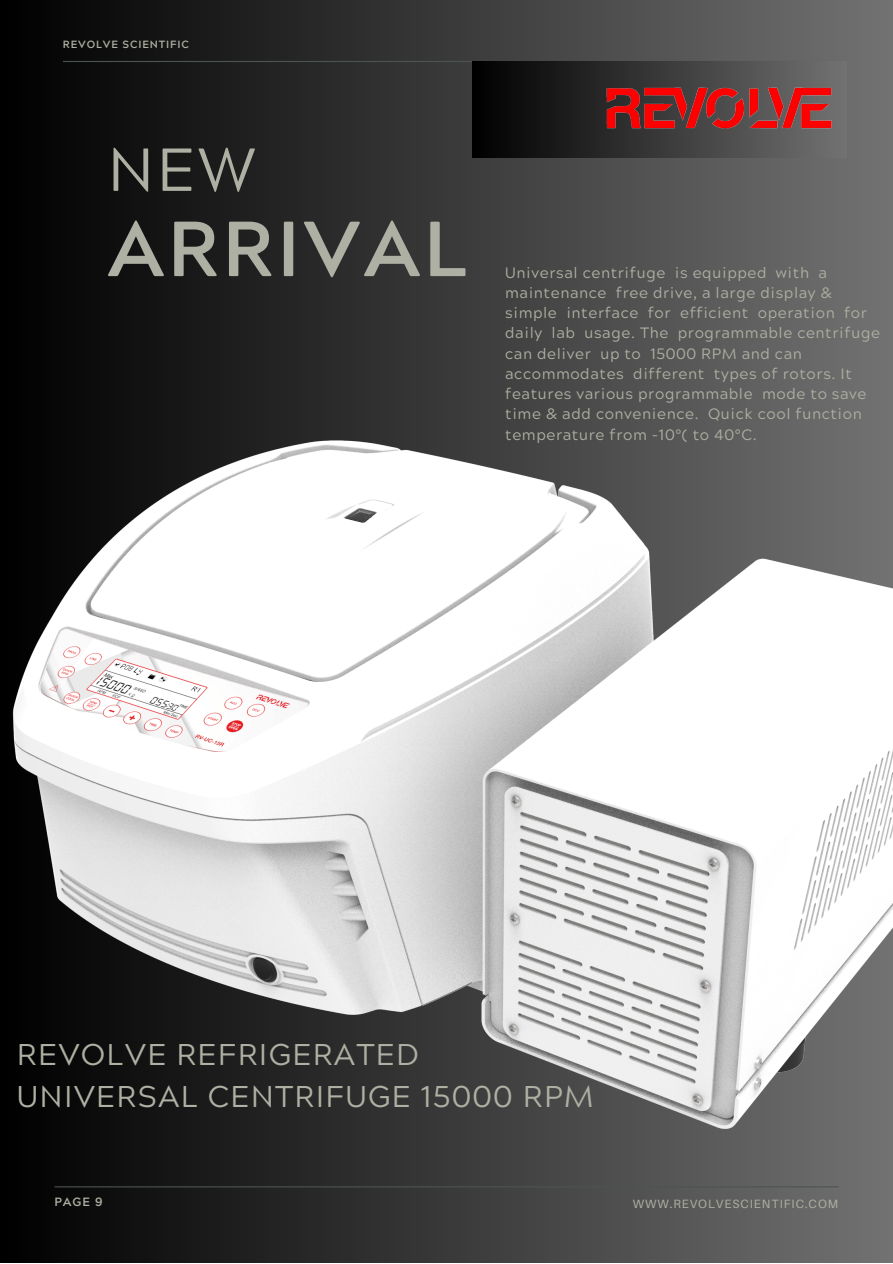
<style>
.page{position:relative;width:893px;height:1264px;background:#fff}
.page>*{position:absolute;margin:0;border:0;box-sizing:border-box;transform-origin:0 0}
.t1{font:700 77.85px "Acherus Grotesque";letter-spacing:.04em;color:#aeb0a3}
.t2{font:60.45px "Acherus Grotesque";color:#aeb0a3}
.t3{font:30px "Acherus Grotesque";letter-spacing:.04em;color:#aeb0a3}
.t4{font:15px/20.2px "Acherus Grotesque";letter-spacing:.04em;color:#aeb0a3}
.t5{font:12px "Aileron";letter-spacing:.08em;color:#aeb0a3}
.t6{font:700 12px "Acherus Grotesque";color:#aeb0a3}
.t7{font:700 10.5px "Acherus Grotesque";letter-spacing:.08em;color:#aeb0a3}
</style>
<div class="page">
<div style="left:0;top:0;width:892px;height:1262px;background:linear-gradient(to right,#000,#727272)"></div>
<hr style="left:63px;top:61px;width:783px;height:1px;background:#4c5355">
<div style="left:472px;top:62px;width:374px;height:96px;background:linear-gradient(to right,#000,#727272)"></div>
<img style="left:588px;top:62px;width:266px;height:81px">
<img style="left:0;top:376px;width:892px;height:821px">
<p class="t7" style="left:63px;top:40px;width:128px">REVOLVE SCIENTIFIC</p>
<p class="t2" style="left:107px;top:145px;width:150px">NEW</p>
<p class="t1" style="left:107px;top:218px;width:362px">ARRIVAL</p>
<p class="t4" style="left:505px;top:264px;width:376px">Universal centrifuge is equipped with a maintenance free drive, a large display &amp; simple interface for efficient operation for daily lab usage. The programmable centrifuge can deliver up to 15000 RPM and can accommodates different types of rotors. It features various programmable mode to save time &amp; add convenience. Quick cool function temperature from -10°( to 40°C.</p>
<p class="t3" style="left:17px;top:1042px;width:403px">REVOLVE REFRIGERATED</p>
<p class="t3" style="left:17px;top:1084px;width:578px">UNIVERSAL CENTRIFUGE 15000 RPM</p>
<p class="t6" style="left:54px;top:1197px;width:50px">PAGE 9</p>
<p class="t5" style="left:632px;top:1196px;width:207px">WWW.REVOLVESCIENTIFIC.COM</p>
</div>
